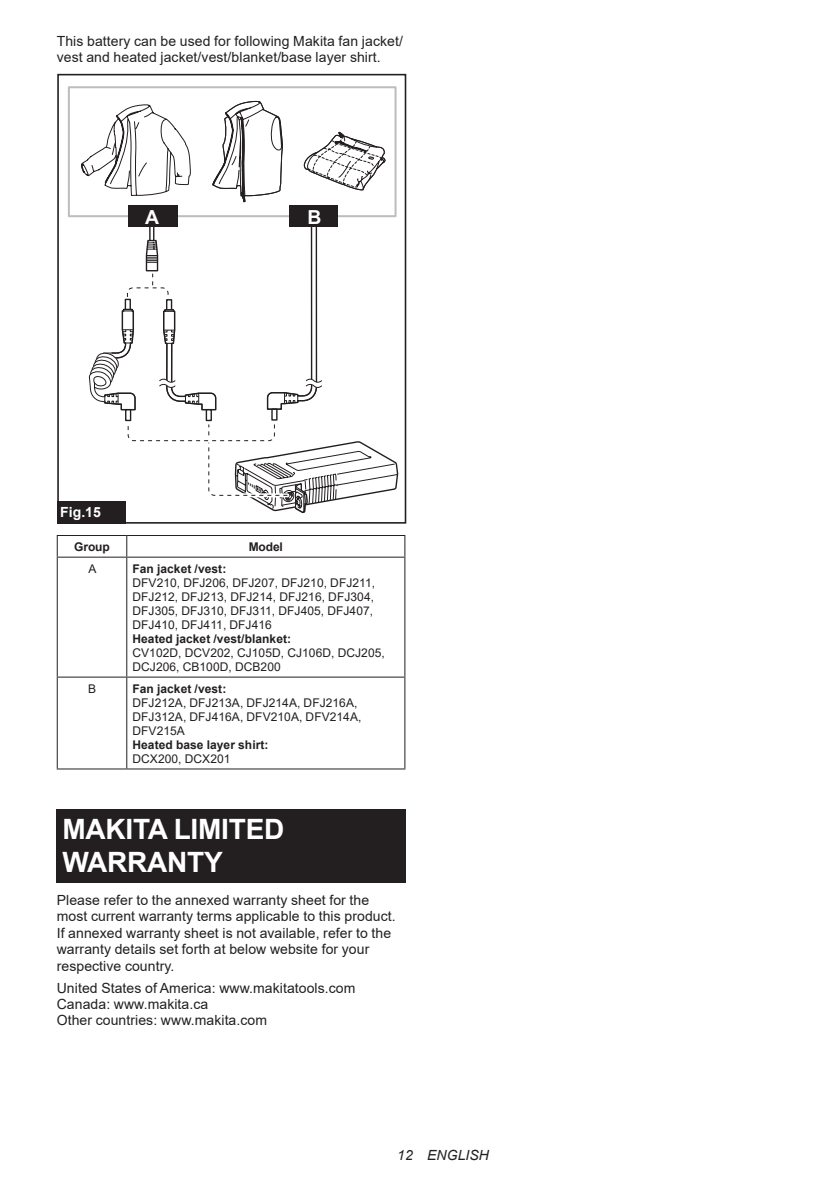
<style>
.page{position:relative;width:840px;height:1191px;background:#fff}
.page>*{position:absolute;margin:0;border:0;box-sizing:border-box;transform-origin:0 0}
.t1{font:700 28px/32.8px "Arial";letter-spacing:-.01em;color:#fff}
.t2{font:700 19.4px "Arial";color:#fff}
.t3{font:14px/16.4px "Arial";letter-spacing:.005em;color:#231f20}
.t4{font:italic 14px "Arial";letter-spacing:.005em;color:#231f20}
.t5{font:700 14px "Arial";color:#fff}
.t6{font:12px/14px "Arial";letter-spacing:.005em;color:#231f20}
.t7{font:700 12px "Arial";letter-spacing:.005em;color:#231f20}
</style>
<div class="page">
<div style="left:68px;top:86px;width:328px;height:131px;border:2px solid #bcbdc0"></div>
<svg style="left:212px;top:101px;width:71px;height:102px"></svg>
<svg style="left:81px;top:104px;width:110px;height:92px"></svg>
<svg style="left:303px;top:131px;width:82px;height:60px"></svg>
<div style="left:128px;top:206px;width:49px;height:21px;background:#231f20"></div>
<div style="left:289px;top:206px;width:49px;height:21px;background:#231f20"></div>
<svg style="left:88px;top:226px;width:311px;height:287px"></svg>
<div style="left:57px;top:495px;width:74px;height:28px;background:#fff"></div>
<div style="left:57px;top:74px;width:349px;height:449px;border:2px solid #231f20"></div>
<div style="left:57px;top:501px;width:68px;height:22px;background:#231f20"></div>
<hr style="left:57px;top:535px;width:70px;height:1px;background:#231f20">
<svg style="left:57px;top:536px;width:1px;height:20px"></svg>
<hr style="left:127px;top:535px;width:278px;height:1px;background:#231f20">
<svg style="left:126px;top:536px;width:1px;height:20px"></svg>
<svg style="left:404px;top:536px;width:1px;height:20px"></svg>
<hr style="left:57px;top:556px;width:70px;height:1px;background:#231f20">
<hr style="left:57px;top:557px;width:1px;height:119px;background:#231f20">
<hr style="left:127px;top:556px;width:278px;height:1px;background:#231f20">
<hr style="left:126px;top:557px;width:1px;height:119px;background:#231f20">
<hr style="left:404px;top:557px;width:1px;height:119px;background:#231f20">
<hr style="left:57px;top:676px;width:70px;height:1px;background:#231f20">
<hr style="left:57px;top:677px;width:1px;height:91px;background:#231f20">
<hr style="left:127px;top:676px;width:278px;height:1px;background:#231f20">
<hr style="left:126px;top:677px;width:1px;height:91px;background:#231f20">
<hr style="left:404px;top:677px;width:1px;height:91px;background:#231f20">
<hr style="left:57px;top:768px;width:70px;height:1px;background:#231f20">
<hr style="left:127px;top:768px;width:278px;height:1px;background:#231f20">
<div style="left:57px;top:809px;width:348px;height:74px;background:#231f20"></div>
<p class="t3" style="left:57px;top:33px;width:347px">This battery can be used for following Makita fan jacket/ vest and heated jacket/vest/blanket/base layer shirt.</p>
<h2 class="t2" style="left:145px;top:203px;width:15px">A</h2>
<h2 class="t2" style="left:307px;top:203px;width:15px">B</h2>
<p class="t5" style="left:60px;top:502px;width:42px">Fig.15</p>
<p class="t7" style="left:74px;top:539px;width:37px">Group</p>
<p class="t7" style="left:248px;top:539px;width:36px">Model</p>
<p class="t6" style="left:88px;top:562px;width:10px">A</p>
<p class="t7" style="left:132px;top:560px;width:95px">Fan jacket /vest:</p>
<p class="t6" style="left:132px;top:576px;width:244px">DFV210, DFJ206, DFJ207, DFJ210, DFJ211, DFJ212, DFJ213, DFJ214, DFJ216, DFJ304, DFJ305, DFJ310, DFJ311, DFJ405, DFJ407, DFJ410, DFJ411, DFJ416</p>
<p class="t7" style="left:132px;top:630px;width:160px">Heated jacket /vest/blanket:</p>
<p class="t6" style="left:132px;top:646px;width:254px">CV102D, DCV202, CJ105D, CJ106D, DCJ205,<br>DCJ206, CB100D, DCB200</p>
<p class="t6" style="left:88px;top:682px;width:10px">B</p>
<p class="t7" style="left:132px;top:680px;width:95px">Fan jacket /vest:</p>
<p class="t6" style="left:132px;top:696px;width:230px">DFJ212A, DFJ213A, DFJ214A, DFJ216A,<br>DFJ312A, DFJ416A, DFV210A, DFV214A,<br>DFV215A</p>
<p class="t7" style="left:132px;top:736px;width:137px">Heated base layer shirt:</p>
<p class="t6" style="left:132px;top:752px;width:99px">DCX200, DCX201</p>
<h1 class="t1" style="left:62px;top:813px;width:223px">MAKITA LIMITED<br>WARRANTY</h1>
<p class="t3" style="left:57px;top:892px;width:340px">Please refer to the annexed warranty sheet for the most current warranty terms applicable to this product.<br>If annexed warranty sheet is not available, refer to the warranty details set forth at below website for your respective country.</p>
<p class="t3" style="left:57px;top:979px;width:300px">United States of America: www.makitatools.com<br>Canada: www.makita.ca<br>Other countries: www.makita.com</p>
<p class="t4" style="left:397px;top:1146px;width:93px">12 ENGLISH</p>
</div>
